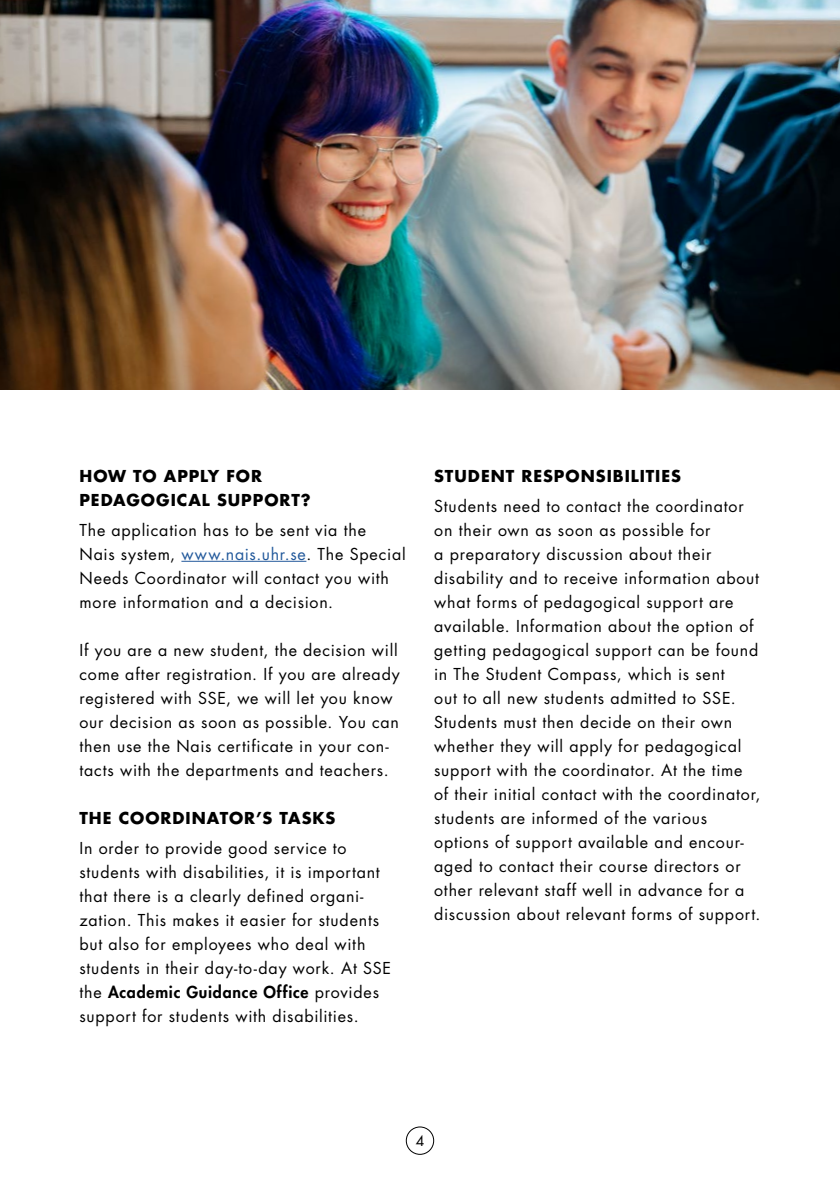
<style>
.page{position:relative;width:840px;height:1191px;background:#fff}
.page>*{position:absolute;margin:0;border:0;box-sizing:border-box;transform-origin:0 0}
.t1{font:16px/24px "Futura Std";letter-spacing:.05em;color:#000}
.t2{font:700 16px/24px "Futura Std";letter-spacing:.06em;color:#000}
.t3{font:14px "Futura Std";color:#000}
.s1{color:#22599b}
.s2{font-weight:800}
</style>
<div class="page">
<div style="left:405px;top:1126px;width:29px;height:28px;border:1px solid #000;border-radius:50%"></div>
<hr style="left:181px;top:561px;width:125px;height:1px;background:#22599b">
<img style="left:0;top:0;width:839px;height:389px">
<p class="t2" style="left:79px;top:463px;width:232px">HOW TO APPLY FOR<br>PEDAGOGICAL SUPPORT?</p>
<p class="t1" style="left:79px;top:518px;width:327px">The application has to be sent via the<br>Nais system, <span class="s1">www.nais.uhr.se</span>. The Special Needs Coordinator will contact you with more information and a decision.</p>
<p class="t1" style="left:79px;top:638px;width:321px">If you are a new student, the decision will come after registration. If you are already registered with SSE, we will let you know our decision as soon as possible. You can then use the Nais certificate in your con&shy;tacts with the departments and teachers.</p>
<p class="t2" style="left:79px;top:805px;width:257px">THE COORDINATOR’S TASKS</p>
<p class="t1" style="left:79px;top:836px;width:313px">In order to provide good service to students with disabilities, it is important that there is a clearly defined organi&shy;zation. This makes it easier for students but also for employees who deal with students in their day-to-day work. At SSE the <span class="s2">Academic Guidance Office</span> provides support for students with disabilities.</p>
<p class="t2" style="left:434px;top:463px;width:248px">STUDENT RESPONSIBILITIES</p>
<p class="t1" style="left:434px;top:494px;width:327px">Students need to contact the coordinator on their own as soon as possible for<br>a preparatory discussion about their disability and to receive information about what forms of pedagogical support are available. Information about the option of getting pedagogical support can be found in The Student Compass, which is sent<br>out to all new students admitted to SSE.<br>Students must then decide on their own whether they will apply for pedagogical support with the coordinator. At the time of their initial contact with the coordinator, students are informed of the various options of support available and encour&shy;aged to contact their course directors or other relevant staff well in advance for a discussion about relevant forms of support.</p>
<p class="t3" style="left:415px;top:1131px;width:10px">4</p>
</div>
